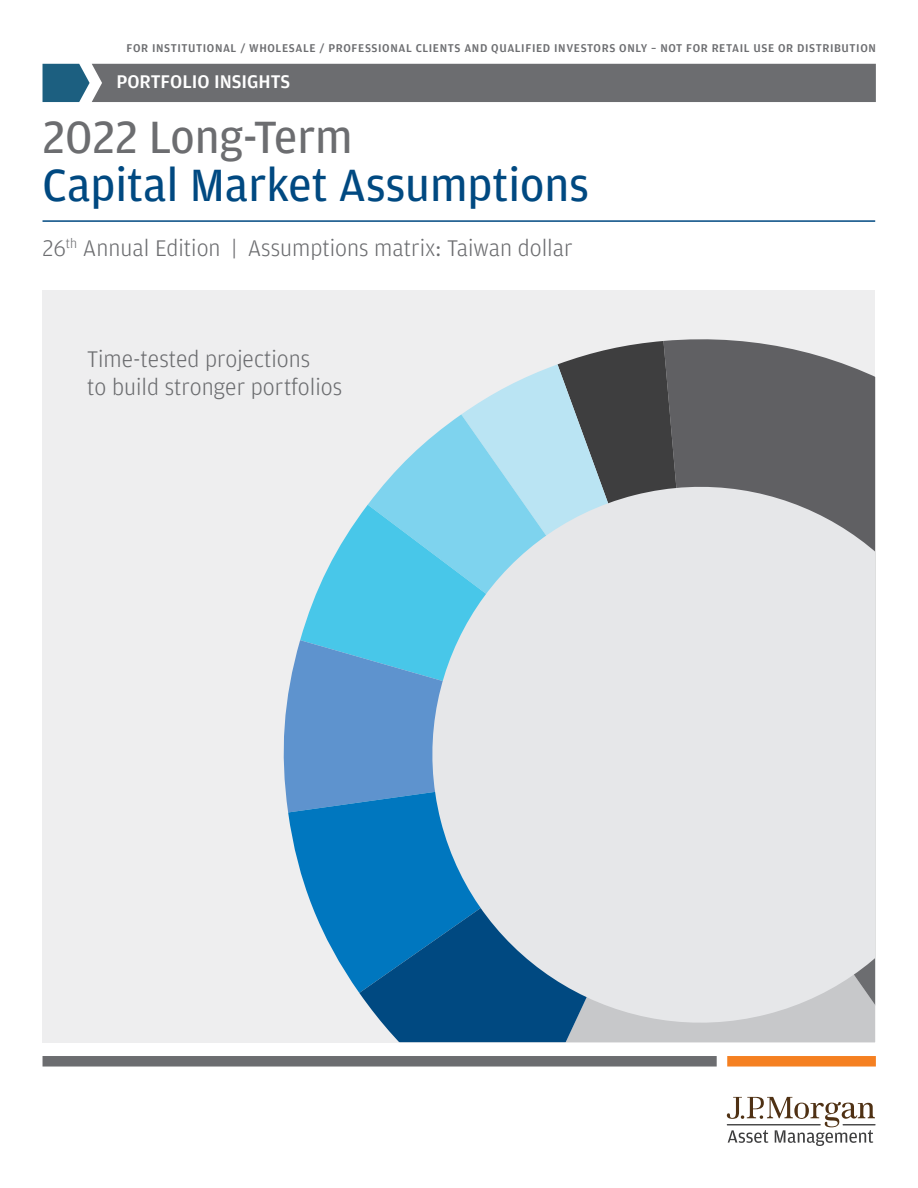
<style>
.page{position:relative;width:918px;height:1188px;background:#fff}
.page>*{position:absolute;margin:0;border:0;box-sizing:border-box;transform-origin:0 0}
.Cover_Headline{font:48px/48px "Amplitude";color:#004981}
.Cover_Subhead{font:300 24px "Amplitude";color:#6c6d70}
.t1{font:500 19.5px "Amplitude";color:#fff}
.Cover_Disclosure_Cop{font:500 12px "Amplitude";letter-spacing:.05em;color:#6c6d70}
.s1{color:#6c6d70}
</style>
<div class="page">
<hr style="left:43px;top:220px;width:832px;height:2px;background:#004981">
<div style="left:43px;top:290px;width:832px;height:752px;background:#eeeeef"></div>
<svg style="left:801px;top:351px;width:74px;height:29px;fill:#606063"></svg>
<svg style="left:638px;top:339px;width:163px;height:41px"></svg>
<svg style="left:520px;top:344px;width:268px;height:36px;fill:#606063"></svg>
<svg style="left:300px;top:572px;width:26px;height:68px;fill:#48c7e9"></svg>
<svg style="left:283px;top:656px;width:43px;height:281px;fill:#5e93ce"></svg>
<svg style="left:326px;top:380px;width:549px;height:662px"></svg>
<div style="left:43px;top:64px;width:833px;height:38px;background:#6c6d70"></div>
<div style="left:43px;top:1056px;width:674px;height:11px;background:#6c6d70"></div>
<div style="left:727px;top:1056px;width:149px;height:11px;background:#f58021"></div>
<hr style="left:843px;top:1124px;width:33px;height:1px;background:#3e3e3f">
<svg style="left:727px;top:1097px;width:148px;height:49px"></svg>
<p class="Cover_Disclosure_Cop" style="left:127px;top:41px;width:751px">FOR INSTITUTIONAL / WHOLESALE / PROFESSIONAL CLIENTS AND QUALIFIED INVESTORS ONLY – NOT FOR RETAIL USE OR DISTRIBUTION</p>
<p class="t1" style="left:116px;top:69px;width:176px">PORTFOLIO INSIGHTS</p>
<p class="Cover_Headline" style="left:43px;top:112px;width:548px"><span class="s1">2022 Long-Term<br></span>Capital Market Assumptions</p>
<p class="Cover_Subhead" style="left:43px;top:232px;width:532px">26<sup>th</sup> Annual Edition | Assumptions matrix: Taiwan dollar</p>
<p class="Cover_Subhead" style="left:87px;top:344px;width:225px">Time-tested projections</p>
<p class="Cover_Subhead" style="left:87px;top:372px;width:257px">to build stronger portfolios</p>
</div>
